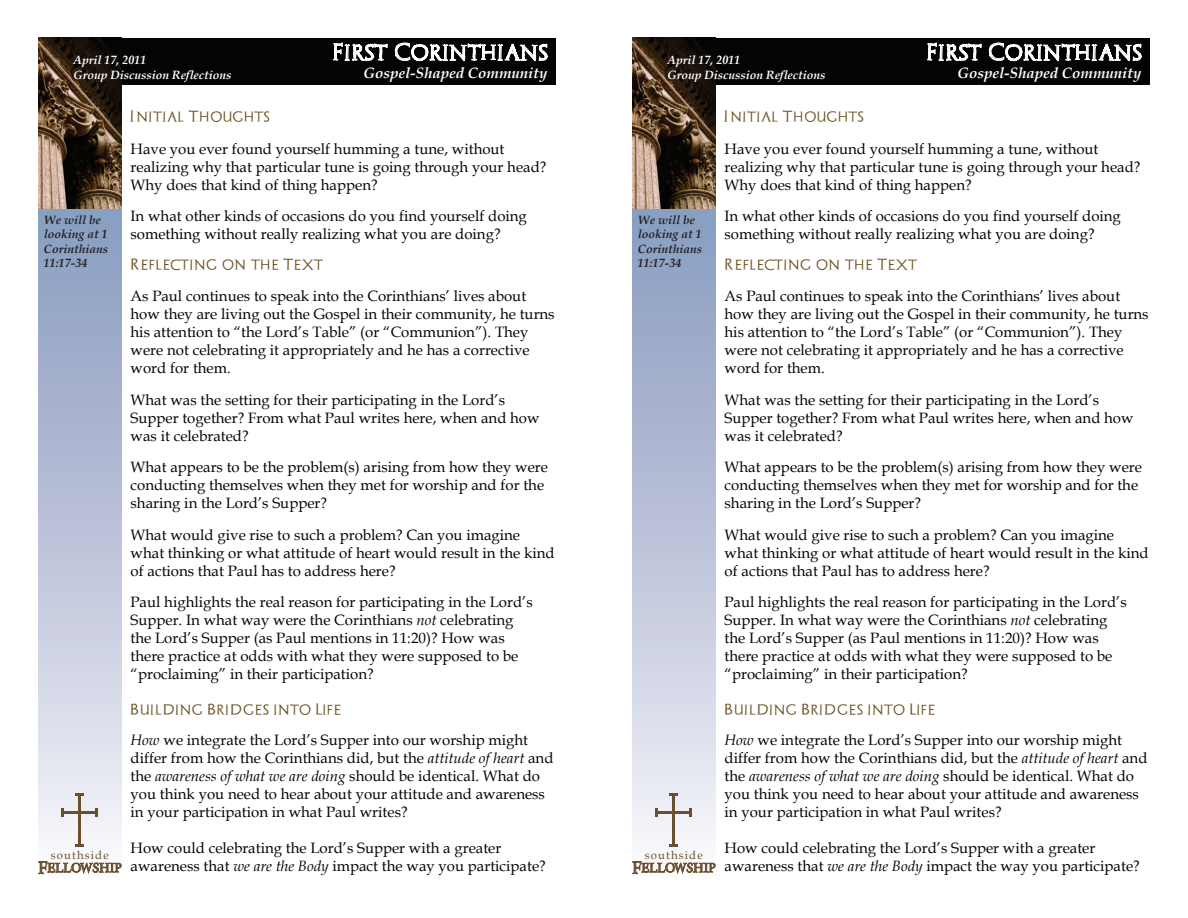
<style>
.page{position:relative;width:1188px;height:918px;background:#fff}
.page>*{position:absolute;margin:0;border:0;box-sizing:border-box;transform-origin:0 0}
.t1{font:18px "Archeologicaps";letter-spacing:.035em;color:#fff}
.t2{font:15px/18px "Book Antiqua";color:#040503}
.t3{font:italic 700 15px "Book Antiqua";color:#fff}
.t4{font:12.9px "Berylium";color:#694f2d}
.t5{font:12px "Archeologicaps";letter-spacing:.065em;color:#694f1e}
.t6{font:italic 700 12px/14.4px "Book Antiqua";color:#fff}
.t7{font:italic 700 12px/14.4px "Book Antiqua";color:#231f20}
.t8{font:12px "Archeologicaps";letter-spacing:.04em;color:#694f1e}
.t9{font:11.4px "Book Antiqua";letter-spacing:.1em;color:#694f2d}
.s1{font-size:17.1px}
.s2{font-style:italic}
</style>
<div class="page">
<div style="left:39px;top:201px;width:82px;height:679px;background:linear-gradient(to bottom,#8597bd,#f8f5fa)"></div>
<div style="left:41px;top:38px;width:515px;height:46px;background:#040503"></div>
<svg style="left:39px;top:861px;width:82px;height:13px"></svg>
<svg style="left:61px;top:808px;width:3px;height:8px"></svg>
<svg style="left:95px;top:808px;width:3px;height:8px"></svg>
<svg style="left:76px;top:844px;width:8px;height:3px"></svg>
<svg style="left:76px;top:793px;width:8px;height:3px"></svg>
<hr style="left:61px;top:811px;width:37px;height:3px;background:#694f2d">
<hr style="left:78px;top:795px;width:3px;height:50px;background:#694f2d">
<img style="left:39px;top:38px;width:82px;height:170px">
<svg style="left:333px;top:42px;width:54px;height:19px"></svg>
<svg style="left:395px;top:42px;width:153px;height:20px"></svg>
<div style="left:633px;top:201px;width:82px;height:679px;background:linear-gradient(to bottom,#8597bd,#f8f5fa)"></div>
<div style="left:635px;top:38px;width:515px;height:46px;background:#040503"></div>
<svg style="left:633px;top:861px;width:82px;height:13px"></svg>
<svg style="left:655px;top:808px;width:3px;height:8px"></svg>
<svg style="left:689px;top:808px;width:3px;height:8px"></svg>
<svg style="left:670px;top:844px;width:8px;height:3px"></svg>
<svg style="left:670px;top:793px;width:8px;height:3px"></svg>
<hr style="left:655px;top:811px;width:37px;height:3px;background:#694f2d">
<hr style="left:672px;top:795px;width:3px;height:50px;background:#694f2d">
<img style="left:633px;top:38px;width:82px;height:170px">
<svg style="left:927px;top:42px;width:54px;height:19px"></svg>
<svg style="left:989px;top:42px;width:153px;height:20px"></svg>
<p class="t6" style="left:74px;top:53px;width:159px">April 17, 2011<br>Group Discussion Reflections</p>
<p class="t1" style="left:334px;top:41px;width:215px">FIRST CORINTHIANS</p>
<p class="t3" style="left:363px;top:63px;width:186px">Gospel-Shaped Community</p>
<p class="t6" style="left:668px;top:53px;width:159px">April 17, 2011<br>Group Discussion Reflections</p>
<p class="t1" style="left:928px;top:41px;width:215px">FIRST CORINTHIANS</p>
<p class="t3" style="left:957px;top:63px;width:186px">Gospel-Shaped Community</p>
<p class="t7" style="left:44px;top:213px;width:66px">We will be looking at 1<br>Corinthians<br>11:17-34</p>
<p class="t9" style="left:51px;top:848px;width:59px">southside</p>
<p class="t4" style="left:38px;top:860px;width:85px"><span class="s1">F</span>ELLOWSHIP</p>
<p class="t5" style="left:131px;top:109px;width:141px">INITIAL THOUGHTS</p>
<p class="t2" style="left:131px;top:139px;width:417px">Have you ever found yourself humming a tune, without realizing why that particular tune is going through your head?<br>Why does that kind of thing happen?</p>
<p class="t2" style="left:131px;top:207px;width:398px">In what other kinds of occasions do you find yourself doing something without really realizing what you are doing?</p>
<p class="t8" style="left:131px;top:257px;width:194px">REFLECTING ON THE TEXT</p>
<p class="t2" style="left:131px;top:287px;width:426px">As Paul continues to speak into the Corinthians’ lives about how they are living out the Gospel in their community, he turns his attention to “the Lord’s Table” (or “Communion”). They were not celebrating it appropriately and he has a corrective word for them.</p>
<p class="t2" style="left:131px;top:390px;width:411px">What was the setting for their participating in the Lord’s<br>Supper together? From what Paul writes here, when and how was it celebrated?</p>
<p class="t2" style="left:131px;top:458px;width:419px">What appears to be the problem(s) arising from how they were conducting themselves when they met for worship and for the sharing in the Lord’s Supper?</p>
<p class="t2" style="left:131px;top:525px;width:426px">What would give rise to such a problem? Can you imagine what thinking or what attitude of heart would result in the kind of actions that Paul has to address here?</p>
<p class="t2" style="left:131px;top:593px;width:404px">Paul highlights the real reason for participating in the Lord’s Supper. In what way were the Corinthians <span class="s2">not</span> celebrating the Lord’s Supper (as Paul mentions in 11:20)? How was there practice at odds with what they were supposed to be “proclaiming” in their participation?</p>
<p class="t5" style="left:131px;top:702px;width:212px">BUILDING BRIDGES INTO LIFE</p>
<p class="t2" style="left:131px;top:730px;width:424px"><span class="s2">How</span> we integrate the Lord’s Supper into our worship might differ from how the Corinthians did, but the <span class="s2">attitude of heart</span> and the <span class="s2">awareness of what we are doing</span> should be identical. What do you think you need to hear about your attitude and awareness in your participation in what Paul writes?</p>
<p class="t2" style="left:131px;top:838px;width:417px">How could celebrating the Lord’s Supper with a greater awareness that <span class="s2">we are the Body</span> impact the way you participate?</p>
<p class="t7" style="left:638px;top:213px;width:66px">We will be looking at 1<br>Corinthians<br>11:17-34</p>
<p class="t9" style="left:645px;top:848px;width:59px">southside</p>
<p class="t4" style="left:632px;top:860px;width:85px"><span class="s1">F</span>ELLOWSHIP</p>
<p class="t5" style="left:725px;top:109px;width:141px">INITIAL THOUGHTS</p>
<p class="t2" style="left:725px;top:139px;width:417px">Have you ever found yourself humming a tune, without realizing why that particular tune is going through your head?<br>Why does that kind of thing happen?</p>
<p class="t2" style="left:725px;top:207px;width:398px">In what other kinds of occasions do you find yourself doing something without really realizing what you are doing?</p>
<p class="t8" style="left:725px;top:257px;width:194px">REFLECTING ON THE TEXT</p>
<p class="t2" style="left:725px;top:287px;width:426px">As Paul continues to speak into the Corinthians’ lives about how they are living out the Gospel in their community, he turns his attention to “the Lord’s Table” (or “Communion”). They were not celebrating it appropriately and he has a corrective word for them.</p>
<p class="t2" style="left:725px;top:390px;width:411px">What was the setting for their participating in the Lord’s<br>Supper together? From what Paul writes here, when and how was it celebrated?</p>
<p class="t2" style="left:725px;top:458px;width:419px">What appears to be the problem(s) arising from how they were conducting themselves when they met for worship and for the sharing in the Lord’s Supper?</p>
<p class="t2" style="left:725px;top:525px;width:426px">What would give rise to such a problem? Can you imagine what thinking or what attitude of heart would result in the kind of actions that Paul has to address here?</p>
<p class="t2" style="left:725px;top:593px;width:404px">Paul highlights the real reason for participating in the Lord’s Supper. In what way were the Corinthians <span class="s2">not</span> celebrating the Lord’s Supper (as Paul mentions in 11:20)? How was there practice at odds with what they were supposed to be “proclaiming” in their participation?</p>
<p class="t5" style="left:725px;top:702px;width:212px">BUILDING BRIDGES INTO LIFE</p>
<p class="t2" style="left:725px;top:730px;width:424px"><span class="s2">How</span> we integrate the Lord’s Supper into our worship might differ from how the Corinthians did, but the <span class="s2">attitude of heart</span> and the <span class="s2">awareness of what we are doing</span> should be identical. What do you think you need to hear about your attitude and awareness in your participation in what Paul writes?</p>
<p class="t2" style="left:725px;top:838px;width:417px">How could celebrating the Lord’s Supper with a greater awareness that <span class="s2">we are the Body</span> impact the way you participate?</p>
</div>
